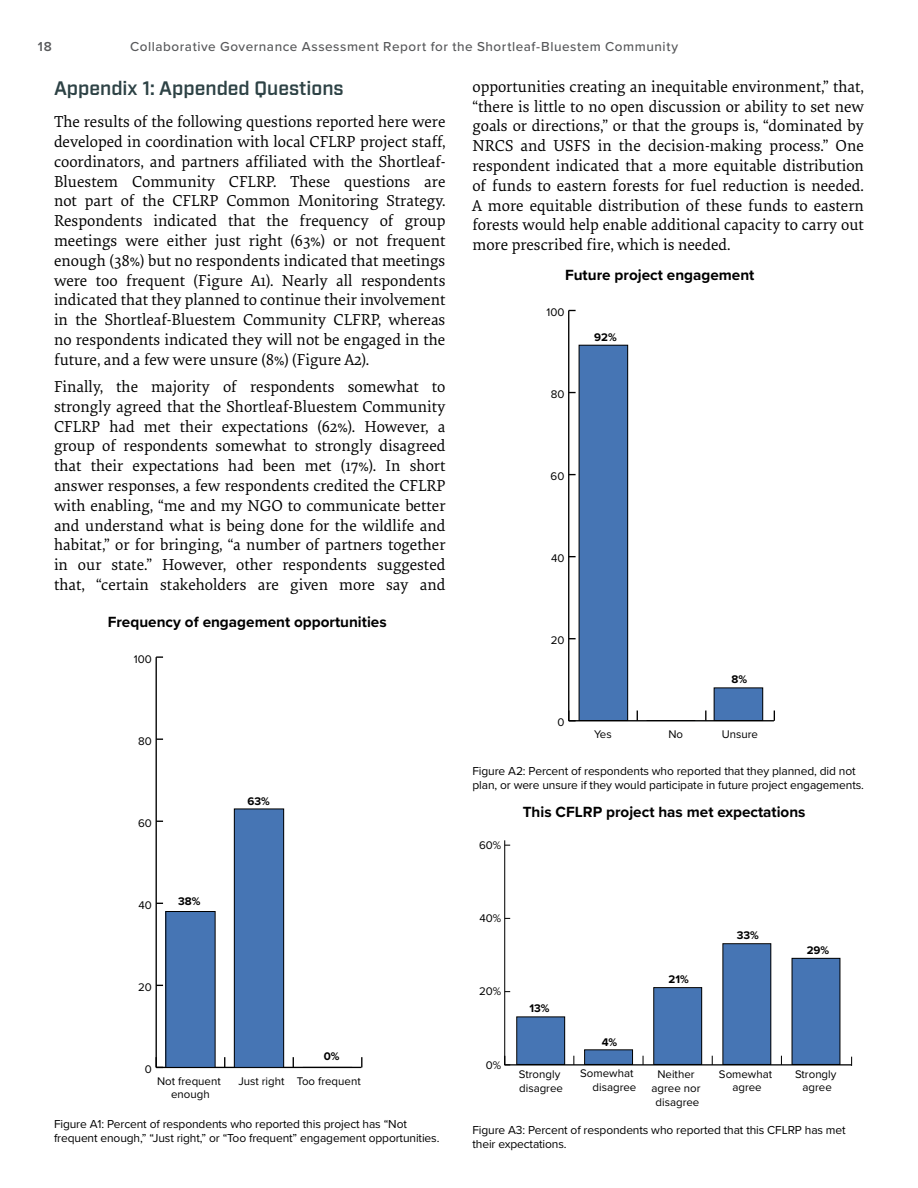
<style>
.page{position:relative;width:918px;height:1188px;background:#fff}
.page>*{position:absolute;margin:0;border:0;box-sizing:border-box;transform-origin:0 0}
.t1{font:600 19.5px "Industry";color:#2d4245}
.t2{font:16.5px/19.8px "Elena";color:#000;text-align:justify}
.t3{font:700 15.3px "Proxima Nova";color:#000}
.t4{font:500 13.5px "Proxima Nova";letter-spacing:.04em;color:#58595b}
.t5{font:600 13.5px "Proxima Nova";color:#58595b}
.t6{font:12px/14.4px "Proxima Nova";letter-spacing:-.01em;color:#000}
.t7{font:11.55px/13.8px "Proxima Nova";color:#000;text-align:center}
.t8{font:700 11.55px "Proxima Nova";color:#000}
</style>
<div class="page">
<div style="left:579px;top:345px;width:49px;height:376px;background:#4675b4"></div>
<div style="left:579px;top:345px;width:49px;height:376px;border:1px solid #000"></div>
<div style="left:714px;top:688px;width:49px;height:33px;background:#4675b4"></div>
<hr style="left:569px;top:720px;width:205px;height:1px;background:#000">
<hr style="left:568px;top:310px;width:1px;height:411px;background:#000">
<div style="left:517px;top:1017px;width:48px;height:47px;background:#4675b4"></div>
<div style="left:585px;top:1050px;width:48px;height:14px;background:#4675b4"></div>
<div style="left:654px;top:988px;width:48px;height:76px;background:#4675b4"></div>
<div style="left:654px;top:987px;width:48px;height:78px;border:1px solid #000"></div>
<div style="left:723px;top:944px;width:48px;height:120px;background:#4675b4"></div>
<div style="left:723px;top:944px;width:48px;height:121px;border:1px solid #000"></div>
<div style="left:792px;top:958px;width:48px;height:106px;background:#4675b4"></div>
<hr style="left:505px;top:1064px;width:347px;height:2px;background:#000">
<hr style="left:504px;top:840px;width:1px;height:225px;background:#000">
<svg style="left:505px;top:1056px;width:5px;height:9px"></svg>
<hr style="left:156px;top:1067px;width:205px;height:1px;background:#000">
<hr style="left:156px;top:657px;width:1px;height:410px;background:#000">
<svg style="left:156px;top:656px;width:7px;height:2px"></svg>
<div style="left:166px;top:912px;width:49px;height:155px;background:#4675b4"></div>
<div style="left:234px;top:809px;width:50px;height:258px;background:#4675b4"></div>
<div style="left:234px;top:809px;width:50px;height:259px;border:1px solid #000"></div>
<p class="t5" style="left:38px;top:37px;width:15px">18</p>
<p class="t4" style="left:130px;top:37px;width:549px">Collaborative Governance Assessment Report for the Shortleaf-Bluestem Community</p>
<p class="t1" style="left:54px;top:77px;width:291px">Appendix 1: Appended Questions</p>
<p class="t2" style="left:472px;top:76px;width:393px">opportunities creating an inequitable environment,” that, “there is little to no open discussion or ability to set new goals or directions,” or that the groups is, “dominated by NRCS and USFS in the decision-making process.” One respondent indicated that a more equitable distribution of funds to eastern forests for fuel reduction is needed.<br>A more equitable distribution of these funds to eastern forests would help enable additional capacity to carry out more prescribed fire, which is needed.</p>
<p class="t2" style="left:54px;top:111px;width:393px">The results of the following questions reported here were developed in coordination with local CFLRP project staff, coordinators, and partners affiliated with the Shortleaf-Bluestem Community CFLRP. These questions are not part of the CFLRP Common Monitoring Strategy.<br>Respondents indicated that the frequency of group meetings were either just right (63%) or not frequent enough (38%) but no respondents indicated that meetings were too frequent (Figure A1). Nearly all respondents indicated that they planned to continue their involvement in the Shortleaf-Bluestem Community CLFRP, whereas no respondents indicated they will not be engaged in the future, and a few were unsure (8%) (Figure A2).</p>
<p class="t3" style="left:565px;top:264px;width:191px">Future project engagement</p>
<p class="t7" style="left:547px;top:305px;width:19px">100</p>
<p class="t8" style="left:594px;top:329px;width:24px">92%</p>
<p class="t2" style="left:54px;top:376px;width:393px">Finally, the majority of respondents somewhat to strongly agreed that the Shortleaf-Bluestem Community CFLRP had met their expectations (62%). However, a group of respondents somewhat to strongly disagreed that their expectations had been met (17%). In short answer responses, a few respondents credited the CFLRP with enabling, “me and my NGO to communicate better and understand what is being done for the wildlife and habitat,” or for bringing, “a number of partners together in our state.” However, other respondents suggested that, “certain stakeholders are given more say and</p>
<p class="t3" style="left:108px;top:610px;width:280px">Frequency of engagement opportunities</p>
<p class="t7" style="left:134px;top:651px;width:19px">100</p>
<p class="t7" style="left:138px;top:733px;width:15px">80</p>
<p class="t7" style="left:138px;top:815px;width:15px">60</p>
<p class="t7" style="left:138px;top:897px;width:15px">40</p>
<p class="t8" style="left:178px;top:893px;width:24px">38%</p>
<p class="t7" style="left:138px;top:980px;width:15px">20</p>
<p class="t7" style="left:145px;top:1062px;width:9px">0</p>
<p class="t8" style="left:248px;top:792px;width:24px">63%</p>
<p class="t8" style="left:324px;top:1048px;width:17px">0%</p>
<p class="t7" style="left:157px;top:1073px;width:65px">Not frequent</p>
<p class="t7" style="left:238px;top:1073px;width:124px">Just right Too frequent</p>
<p class="t7" style="left:171px;top:1087px;width:40px">enough</p>
<p class="t6" style="left:54px;top:1116px;width:387px">Figure A1: Percent of respondents who reported this project has “Not frequent enough,” “Just right,” or “Too frequent” engagement opportunities.</p>
<p class="t7" style="left:551px;top:387px;width:15px">80</p>
<p class="t7" style="left:551px;top:469px;width:15px">60</p>
<p class="t7" style="left:551px;top:551px;width:15px">40</p>
<p class="t7" style="left:551px;top:633px;width:15px">20</p>
<p class="t7" style="left:557px;top:715px;width:9px">0</p>
<p class="t8" style="left:731px;top:671px;width:17px">8%</p>
<p class="t7" style="left:594px;top:727px;width:19px">Yes</p>
<p class="t7" style="left:668px;top:727px;width:16px">No</p>
<p class="t7" style="left:722px;top:727px;width:38px">Unsure</p>
<p class="t6" style="left:472px;top:763px;width:393px">Figure A2: Percent of respondents who reported that they planned, did not plan, or were unsure if they would participate in future project engagements.</p>
<p class="t7" style="left:479px;top:838px;width:24px">60%</p>
<p class="t3" style="left:523px;top:800px;width:284px">This CFLRP project has met expectations</p>
<p class="t7" style="left:479px;top:911px;width:23px">40%</p>
<p class="t7" style="left:479px;top:984px;width:24px">20%</p>
<p class="t7" style="left:486px;top:1057px;width:17px">0%</p>
<p class="t8" style="left:529px;top:1000px;width:22px">13%</p>
<p class="t7" style="left:519px;top:1067px;width:46px;text-align:left">Strongly disagree</p>
<p class="t8" style="left:669px;top:971px;width:22px">21%</p>
<p class="t8" style="left:602px;top:1033px;width:17px">4%</p>
<p class="t7" style="left:580px;top:1066px;width:58px;text-align:right">Somewhat disagree</p>
<p class="t7" style="left:652px;top:1067px;width:50px">Neither agree nor disagree</p>
<p class="t8" style="left:737px;top:926px;width:24px">33%</p>
<p class="t7" style="left:719px;top:1066px;width:55px">Somewhat agree</p>
<p class="t8" style="left:807px;top:942px;width:24px">29%</p>
<p class="t7" style="left:795px;top:1066px;width:43px">Strongly agree</p>
<p class="t6" style="left:472px;top:1122px;width:375px">Figure A3: Percent of respondents who reported that this CFLRP has met their expectations.</p>
</div>
